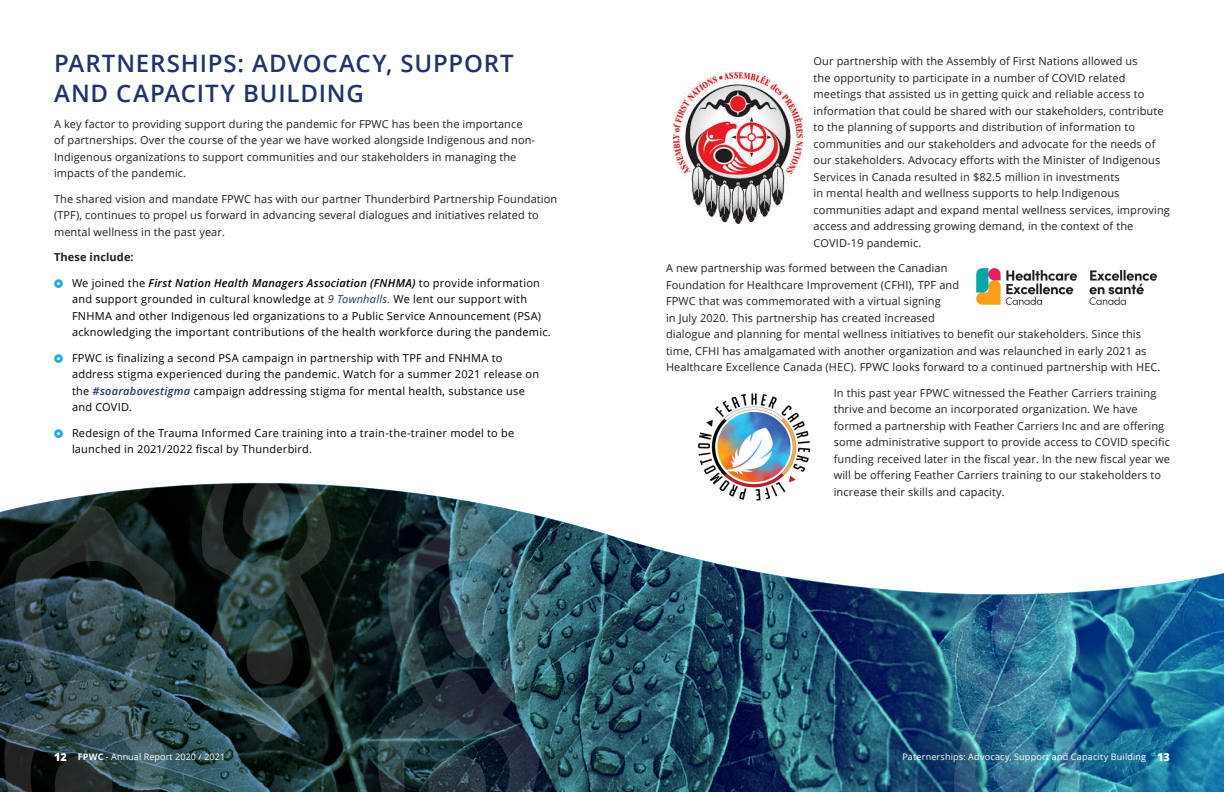
<style>
.page{position:relative;width:1224px;height:792px;background:#fff}
.page>*{position:absolute;margin:0;border:0;box-sizing:border-box;transform-origin:0 0}
.t1{font:600 24px/30px "Open Sans";letter-spacing:.035em;color:#213468}
.t2{font:11px/16.5px "Open Sans";letter-spacing:.01em;color:#221f1f}
.Bullet_Points{font:11px/16.5px "Open Sans";letter-spacing:.02em;color:#000}
.t3{font:700 11px "Open Sans";letter-spacing:.01em;color:#221f1f}
.t4{font:800 11px "Open Sans";color:#fff}
.t5{font:9px "Open Sans";letter-spacing:.02em;color:#fff}
.s1{font-weight:600;font-style:italic}
.s2{font-style:italic;color:#213468}
.s3{font-weight:600;font-style:italic;color:#213468}
.s4{font-weight:700}
.s5{font-style:italic}
</style>
<div class="page">
<img style="left:0;top:484px;width:1224px;height:308px">
<svg style="left:199px;top:482px;width:138px;height:262px;background:#243433"></svg>
<svg style="left:948px;top:532px;width:138px;height:260px"></svg>
<svg style="left:1px;top:504px;width:179px;height:288px;background:#2b3e41"></svg>
<svg style="left:375px;top:504px;width:178px;height:288px;background:#2a464f"></svg>
<img style="left:673px;top:73px;width:129px;height:150px">
<img style="left:975px;top:267px;width:183px;height:39px">
<img style="left:696px;top:393px;width:116px;height:111px">
<h2 class="t1" style="left:54px;top:48px;width:461px">PARTNERSHIPS: ADVOCACY, SUPPORT<br>AND CAPACITY BUILDING</h2>
<p class="t2" style="left:54px;top:115px;width:483px">A key factor to providing support during the pandemic for FPWC has been the importance of partnerships. Over the course of the year we have worked alongside Indigenous and non-Indigenous organizations to support communities and our stakeholders in managing the impacts of the pandemic.</p>
<p class="t2" style="left:54px;top:190px;width:505px">The shared vision and mandate FPWC has with our partner Thunderbird Partnership Foundation (TPF), continues to propel us forward in advancing several dialogues and initiatives related to mental wellness in the past year.</p>
<p class="t3" style="left:54px;top:250px;width:81px">These include:</p>
<p class="Bullet_Points" style="left:72px;top:274px;width:480px">We joined the <span class="s1">First Nation Health Managers Association (FNHMA)</span> to provide information and support grounded in cultural knowledge at <span class="s2">9 Townhalls.</span> We lent our support with FNHMA and other Indigenous led organizations to a Public Service Announcement (PSA) acknowledging the important contributions of the health workforce during the pandemic.</p>
<p class="Bullet_Points" style="left:72px;top:349px;width:469px">FPWC is finalizing a second PSA campaign in partnership with TPF and FNHMA to address stigma experienced during the pandemic. Watch for a summer 2021 release on the <span class="s3">#soarabovestigma</span> campaign addressing stigma for mental health, substance use and COVID.</p>
<p class="Bullet_Points" style="left:72px;top:424px;width:444px">Redesign of the Trauma Informed Care training into a train-the-trainer model to be launched in 2021/2022 fiscal by Thunderbird.</p>
<p class="t2" style="left:814px;top:53px;width:358px">Our partnership with the Assembly of First Nations allowed us<br>the opportunity to participate in a number of COVID related meetings that assisted us in getting quick and reliable access to information that could be shared with our stakeholders, contribute to the planning of supports and distribution of information to communities and our stakeholders and advocate for the needs of our stakeholders. Advocacy efforts with the Minister of Indigenous Services in Canada resulted in $82.5 million in investments<br>in mental health and wellness supports to help Indigenous communities adapt and expand mental wellness services, improving access and addressing growing demand, in the context of the COVID-19 pandemic.</p>
<p class="t2" style="left:666px;top:260px;width:496px">A new partnership was formed between the Canadian<br>Foundation for Healthcare Improvement (CFHI), TPF and<br>FPWC that was commemorated with a virtual signing<br>in July 2020. This partnership has created increased<br>dialogue and planning for mental wellness initiatives to benefit our stakeholders. Since this time, CFHI has amalgamated with another organization and was relaunched in early 2021 as Healthcare Excellence Canada (HEC). FPWC looks forward to a continued partnership with HEC.</p>
<p class="t2" style="left:834px;top:384px;width:338px">In this past year FPWC witnessed the Feather Carriers training thrive and become an incorporated organization. We have formed a partnership with Feather Carriers Inc and are offering some administrative support to provide access to COVID specific funding received later in the fiscal year. In the new fiscal year we will be offering Feather Carriers training to our stakeholders to increase their skills and capacity.</p>
<p class="t4" style="left:54px;top:748px;width:14px">12</p>
<p class="t5" style="left:78px;top:750px;width:149px"><span class="s4">FPWC</span> <span class="s5">-</span> Annual Report 2020 / 2021</p>
<p class="t5" style="left:902px;top:750px;width:245px">Paternerships: Advocacy, Support and Capacity Building</p>
<p class="t4" style="left:1157px;top:748px;width:14px">13</p>
</div>
